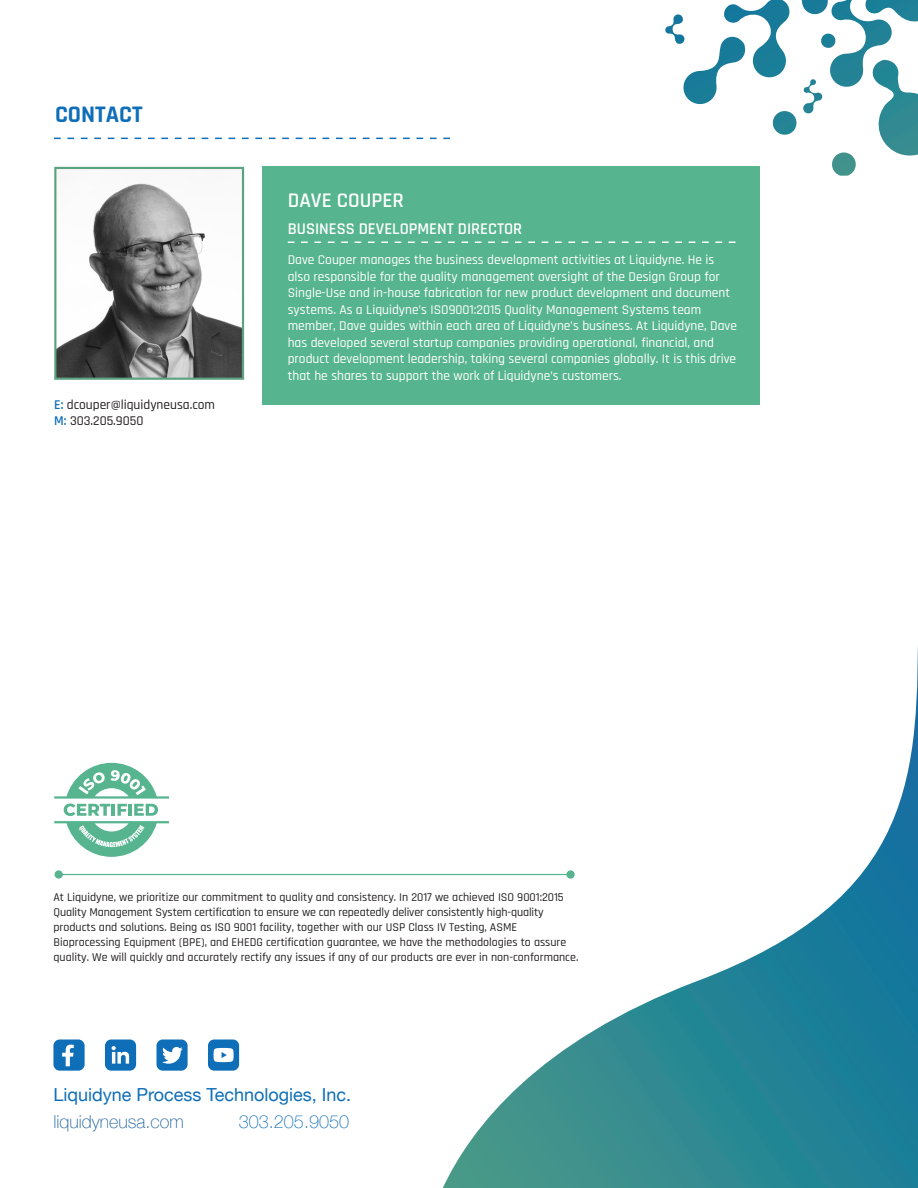
<style>
.page{position:relative;width:918px;height:1188px;background:#fff}
.page>*{position:absolute;margin:0;border:0;box-sizing:border-box;transform-origin:0 0}
.t1{font:700 24px "Rajdhani";color:#0f6eb8}
.Body{font:600 21px "Rajdhani";color:#fff}
.t2{font:18px "Helvetica Neue";color:#0f6eb8}
.t3{font:100 18px "Helvetica Neue";color:#175d9e}
.t4{font:100 18px "Helvetica Neue";color:#0f6eb8}
.Body-2{font:600 16.5px "Rajdhani";color:#fff}
.Body-3{font:500 13.5px/16.5px "Rajdhani";color:#fff}
.Body-4{font:500 13.5px "Rajdhani";color:#231f20}
.Body-5{font:500 12px/15px "Rajdhani";color:#231f20}
.s1{font-weight:600;color:#0f6eb8}
</style>
<div class="page">
<div style="left:262px;top:167px;width:498px;height:238px;background:#56b48f"></div>
<svg style="left:54px;top:138px;width:396px;height:1px"></svg>
<svg style="left:665px;top:0;width:253px;height:176px"></svg>
<svg style="left:443px;top:646px;width:475px;height:542px"></svg>
<img style="left:57px;top:183px;width:184px;height:194px">
<div style="left:54px;top:167px;width:190px;height:213px;border:2px solid #5ca380"></div>
<svg style="left:288px;top:242px;width:447px;height:1px"></svg>
<svg style="left:54px;top:763px;width:115px;height:94px"></svg>
<div style="left:566px;top:870px;width:9px;height:9px;background:#56b48f;border-radius:50%"></div>
<div style="left:55px;top:870px;width:8px;height:9px;background:#56b48f;border-radius:50%"></div>
<hr style="left:59px;top:874px;width:512px;height:1px;background:#56b48f">
<div style="left:53px;top:1040px;width:32px;height:31px;background:#0f6eb8;border-radius:6px"></div>
<svg style="left:62px;top:1044px;width:12px;height:22px"></svg>
<div style="left:105px;top:1040px;width:31px;height:31px;background:#0f6eb8;border-radius:6px"></div>
<svg style="left:112px;top:1046px;width:17px;height:18px"></svg>
<div style="left:208px;top:1040px;width:31px;height:31px;background:#0f6eb8;border-radius:6px"></div>
<svg style="left:214px;top:1048px;width:20px;height:14px"></svg>
<div style="left:157px;top:1040px;width:31px;height:31px;background:#0f6eb8;border-radius:6px"></div>
<svg style="left:162px;top:1047px;width:21px;height:17px"></svg>
<p class="t1" style="left:55px;top:99px;width:89px">CONTACT</p>
<p class="Body-4" style="left:54px;top:396px;width:162px"><span class="s1">E:</span> dcouper@liquidyneusa.com</p>
<p class="Body-4" style="left:54px;top:413px;width:91px"><span class="s1">M:</span> 303.205.9050</p>
<p class="Body" style="left:288px;top:188px;width:118px">DAVE COUPER</p>
<p class="Body-2" style="left:288px;top:219px;width:236px">BUSINESS DEVELOPMENT DIRECTOR</p>
<p class="Body-3" style="left:288px;top:252px;width:451px">Dave Couper manages the business development activities at Liquidyne. He is also responsible for the quality management oversight of the Design Group for Single-Use and in-house fabrication for new product development and document systems. As a Liquidyne’s ISO9001:2015 Quality Management Systems team member, Dave guides within each area of Liquidyne’s business. At Liquidyne, Dave has developed several startup companies providing operational, financial, and product development leadership, taking several companies globally. It is this drive that he shares to support the work of Liquidyne’s customers.</p>
<p class="Body-5" style="left:53px;top:890px;width:526px">At Liquidyne, we prioritize our commitment to quality and consistency. In 2017 we achieved ISO 9001:2015<br>Quality Management System certification to ensure we can repeatedly deliver consistently high-quality products and solutions. Being as ISO 9001 facility, together with our USP Class IV Testing, ASME Bioprocessing Equipment (BPE), and EHEDG certification guarantee, we have the methodologies to assure quality. We will quickly and accurately rectify any issues if any of our products are ever in non-conformance.</p>
<p class="t2" style="left:53px;top:1081px;width:299px">Liquidyne Process Technologies, Inc.</p>
<p class="t3" style="left:53px;top:1107px;width:132px">liquidyneusa.com</p>
<p class="t4" style="left:239px;top:1107px;width:112px">303.205.9050</p>
</div>
